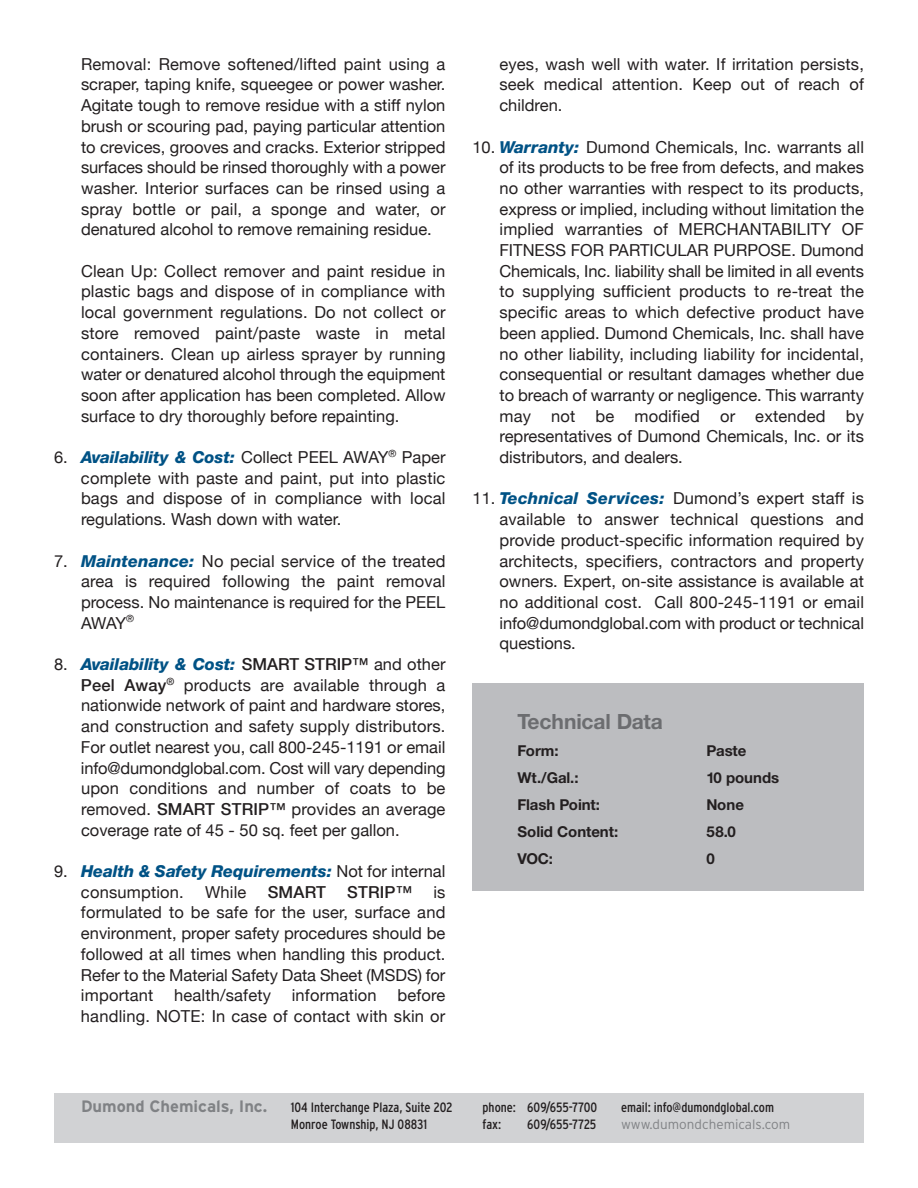
<style>
.page{position:relative;width:918px;height:1188px;background:#fff}
.page>*{position:absolute;margin:0;border:0;box-sizing:border-box;transform-origin:0 0}
.t1{font:700 21px "Helvetica Neue";color:#6c6d70}
.t2{font:16.5px/20.7px "Helvetica Neue";color:#231f20;text-align:justify}
.t3{font:700 16.5px "Interstate";color:#808285}
.t4{font:500 16.5px "Helvetica Neue";letter-spacing:.01em;color:#231f20}
.t5{font:700 15px "Helvetica Neue";color:#231f20}
.t6{font:condensed 13.5px "Interstate";color:#231f20}
.t7{font:300 13.5px "Interstate";color:#808285}
.s1{font-weight:800;font-style:italic;color:#005285}
.s2{font-weight:500}
</style>
<div class="page">
<div style="left:54px;top:1094px;width:810px;height:49px;background:#d1d2d4"></div>
<div style="left:472px;top:684px;width:392px;height:207px;background:#bcbdc0"></div>
<p class="t2" style="left:81px;top:53px;width:366px">Removal: Remove softened/lifted paint using a scraper, taping knife, squeegee or power washer.<br>Agitate tough to remove residue with a stiff nylon brush or scouring pad, paying particular attention to crevices, grooves and cracks. Exterior stripped surfaces should be rinsed thoroughly with a power washer. Interior surfaces can be rinsed using a spray bottle or pail, a sponge and water, or denatured alcohol to remove remaining residue.</p>
<p class="t2" style="left:81px;top:260px;width:366px">Clean Up: Collect remover and paint residue in plastic bags and dispose of in compliance with local government regulations. Do not collect or store removed paint/paste waste in metal containers. Clean up airless sprayer by running water or denatured alcohol through the equipment soon after application has been completed. Allow surface to dry thoroughly before repainting.</p>
<p class="t2" style="left:81px;top:447px;width:366px;text-indent:-27px">6. <span class="s1">Availability &amp; Cost:</span> Collect PEEL AWAY<sup>®</sup> Paper complete with paste and paint, put into plastic bags and dispose of in compliance with local regulations. Wash down with water.</p>
<p class="t2" style="left:81px;top:550px;width:366px;text-indent:-27px">7. <span class="s1">Maintenance:</span> No pecial service of the treated area is required following the paint removal process. No maintenance is required for the PEEL AWAY<sup>®</sup></p>
<p class="t2" style="left:81px;top:654px;width:366px;text-indent:-27px">8. <span class="s1">Availability &amp; Cost:</span> <span class="s2">SMART STRIP™</span> and other <span class="s2">Peel Away</span><sup>®</sup> products are available through a nationwide network of paint and hardware stores, and construction and safety supply distributors.<br>For outlet nearest you, call 800-245-1191 or email info@dumondglobal.com. Cost will vary depending upon conditions and number of coats to be removed. <span class="s2">SMART STRIP™</span> provides an average coverage rate of 45 - 50 sq. feet per gallon.</p>
<p class="t2" style="left:81px;top:861px;width:366px;text-indent:-27px">9. <span class="s1">Health &amp; Safety Requirements:</span> Not for internal consumption.</p>
<p class="t2" style="left:205px;top:881px;width:43px">While</p>
<p class="t4" style="left:268px;top:882px;width:60px">SMART</p>
<p class="t4" style="left:347px;top:882px;width:66px">STRIP™</p>
<p class="t2" style="left:81px;top:881px;width:366px;text-indent:352px">is formulated to be safe for the user, surface and environment, proper safety procedures should be followed at all times when handling this product.<br>Refer to the Material Safety Data Sheet (MSDS) for important</p>
<p class="t2" style="left:174px;top:985px;width:98px">health/safety</p>
<p class="t2" style="left:292px;top:985px;width:86px">information</p>
<p class="t2" style="left:81px;top:985px;width:366px;text-align:right">before<br>handling. NOTE: In case of contact with skin or</p>
<p class="t2" style="left:499px;top:53px;width:366px">eyes, wash well with water. If irritation persists, seek medical attention. Keep out of reach of children.</p>
<p class="t2" style="left:499px;top:136px;width:366px;text-indent:-27px">10. <span class="s1">Warranty:</span> Dumond Chemicals, Inc. warrants all of its products to be free from defects, and makes no other warranties with respect to its products, express or implied, including without limitation the implied warranties of MERCHANTABILITY OF FITNESS FOR PARTICULAR PURPOSE. Dumond Chemicals, Inc. liability shall be limited in all events to supplying sufficient products to re-treat the specific areas to which defective product have been applied. Dumond Chemicals, Inc. shall have no other liability, including liability for incidental, consequential or resultant damages whether due to breach of warranty or negligence. This warranty may not be modified or extended by representatives of Dumond Chemicals, Inc. or its distributors, and dealers.</p>
<p class="t2" style="left:499px;top:488px;width:366px;text-indent:-27px">11. <span class="s1">Technical Services:</span> Dumond’s expert staff is available to answer technical questions and provide product-specific information required by architects, specifiers, contractors and property owners. Expert, on-site assistance is available at no additional cost. Call 800-245-1191 or email info@dumondglobal.com with product or technical questions.</p>
<p class="t1" style="left:518px;top:714px;width:147px">Technical Data</p>
<p class="t5" style="left:518px;top:745px;width:43px">Form:</p>
<p class="t5" style="left:706px;top:745px;width:42px">Paste</p>
<p class="t5" style="left:518px;top:772px;width:63px">Wt./Gal.:</p>
<p class="t5" style="left:707px;top:772px;width:74px">10 pounds</p>
<p class="t5" style="left:518px;top:799px;width:84px">Flash Point:</p>
<p class="t5" style="left:707px;top:799px;width:39px">None</p>
<p class="t5" style="left:518px;top:826px;width:102px">Solid Content:</p>
<p class="t5" style="left:707px;top:826px;width:31px">58.0</p>
<p class="t5" style="left:518px;top:853px;width:37px">VOC:</p>
<p class="t5" style="left:707px;top:853px;width:10px">0</p>
<p class="t3" style="left:81px;top:1097px;width:188px">Dumond Chemicals, Inc.</p>
<p class="t6" style="left:291px;top:1100px;width:163px">104 Interchange Plaza, Suite 202</p>
<p class="t6" style="left:483px;top:1100px;width:116px">phone: 609/655-7700</p>
<p class="t6" style="left:621px;top:1100px;width:154px">email: info@dumondglobal.com</p>
<p class="t6" style="left:291px;top:1116px;width:138px">Monroe Township, NJ 08831</p>
<p class="t6" style="left:483px;top:1116px;width:20px">fax:</p>
<p class="t6" style="left:527px;top:1116px;width:70px">609/655-7725</p>
<p class="t7" style="left:621px;top:1116px;width:171px">www.dumondchemicals.com</p>
</div>
